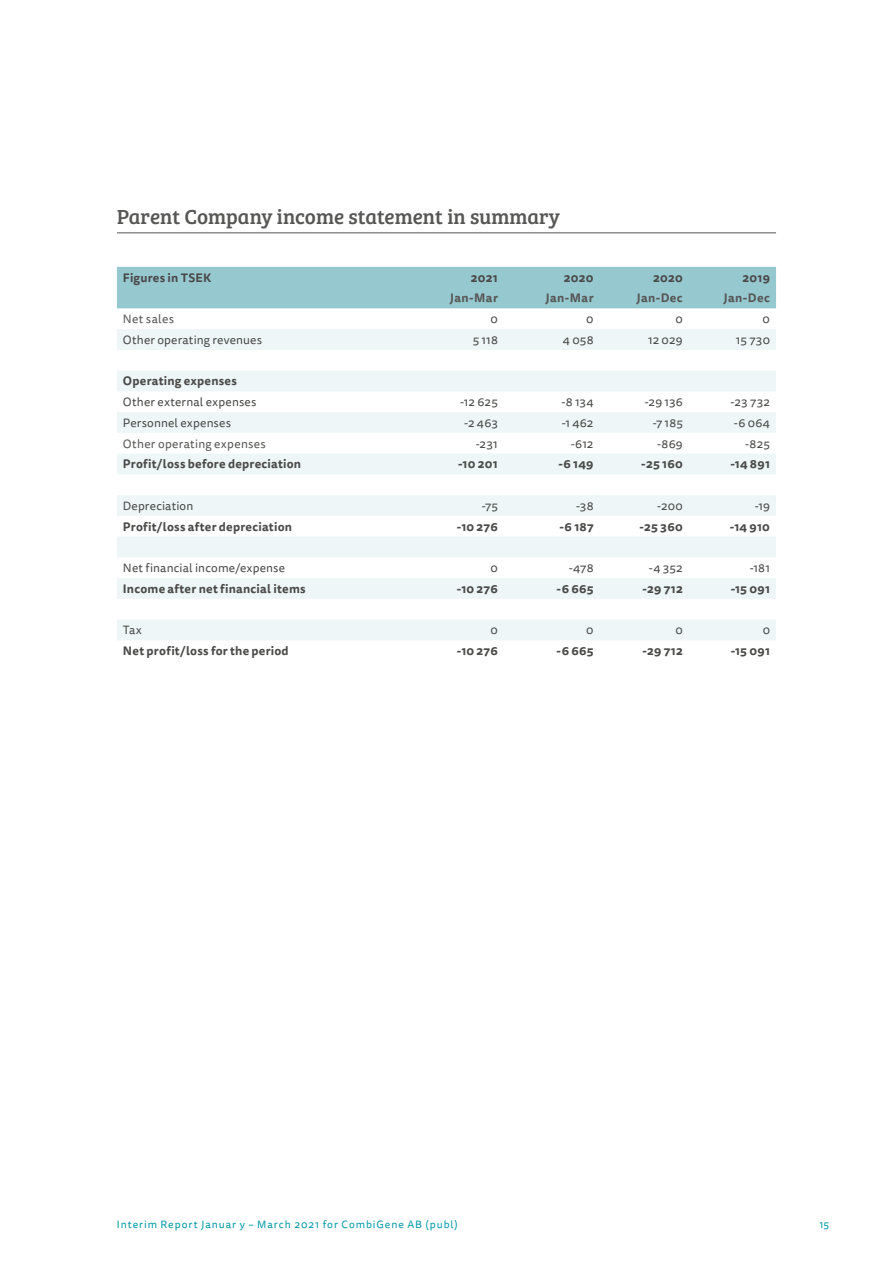
<style>
.page{position:relative;width:893px;height:1263px;background:#fff}
.page>*{position:absolute;margin:0;border:0;box-sizing:border-box;transform-origin:0 0}
.t1{font:21px "Bree Serif";color:#575756}
.t2{font:700 12px "Tisa Sans Pro";letter-spacing:.02em;color:#4a4a49}
.t3{font:12px "Tisa Sans Pro";letter-spacing:.015em;color:#4a4a49}
.t4{font:12px "Tisa Sans Pro";letter-spacing:.025em;color:#575756}
.t5{font:700 12px "Tisa Sans Pro";letter-spacing:.03em;color:#575756}
.t6{font:10.5px "Tisa Sans Pro";letter-spacing:.085em;color:#009aa5}
</style>
<div class="page">
<hr style="left:117px;top:233px;width:659px;height:1px;background:#575756">
<div style="left:117px;top:267px;width:659px;height:41px;background:#96c8cf"></div>
<svg style="left:117px;top:329px;width:659px;height:311px;fill:#eef6f7"></svg>
<h1 class="t1" style="left:117px;top:201px;width:445px">Parent Company income statement in summary</h1>
<p class="t2" style="left:123px;top:269px;width:90px">Figures in TSEK</p>
<p class="t2" style="left:471px;top:269px;width:29px">2021</p>
<p class="t2" style="left:564px;top:269px;width:31px">2020</p>
<p class="t2" style="left:653px;top:269px;width:31px">2020</p>
<p class="t2" style="left:742px;top:269px;width:29px">2019</p>
<p class="t5" style="left:450px;top:289px;width:49px">Jan-Mar</p>
<p class="t5" style="left:546px;top:289px;width:49px">Jan-Mar</p>
<p class="t5" style="left:636px;top:289px;width:48px">Jan-Dec</p>
<p class="t5" style="left:724px;top:289px;width:48px">Jan-Dec</p>
<p class="t4" style="left:123px;top:311px;width:53px">Net sales</p>
<p class="t3" style="left:490px;top:311px;width:9px">0</p>
<p class="t3" style="left:586px;top:311px;width:9px">0</p>
<p class="t3" style="left:675px;top:311px;width:9px">0</p>
<p class="t3" style="left:763px;top:311px;width:9px">0</p>
<p class="t3" style="left:123px;top:332px;width:141px">Other operating revenues</p>
<p class="t3" style="left:473px;top:332px;width:27px">5 118</p>
<p class="t3" style="left:563px;top:332px;width:32px">4 058</p>
<p class="t3" style="left:648px;top:332px;width:36px">12 029</p>
<p class="t3" style="left:736px;top:332px;width:36px">15 730</p>
<p class="t2" style="left:123px;top:372px;width:115px">Operating expenses</p>
<p class="t3" style="left:123px;top:394px;width:135px">Other external expenses</p>
<p class="t3" style="left:460px;top:394px;width:39px">-12 625</p>
<p class="t3" style="left:561px;top:394px;width:34px">-8 134</p>
<p class="t3" style="left:645px;top:394px;width:40px">-29 136</p>
<p class="t3" style="left:730px;top:394px;width:41px">-23 732</p>
<p class="t3" style="left:123px;top:415px;width:110px">Personnel expenses</p>
<p class="t3" style="left:464px;top:415px;width:35px">-2 463</p>
<p class="t3" style="left:562px;top:415px;width:33px">-1 462</p>
<p class="t3" style="left:653px;top:415px;width:32px">-7 185</p>
<p class="t3" style="left:734px;top:415px;width:38px">-6 064</p>
<p class="t4" style="left:123px;top:435px;width:144px">Other operating expenses</p>
<p class="t3" style="left:476px;top:435px;width:24px">-231</p>
<p class="t3" style="left:571px;top:435px;width:24px">-612</p>
<p class="t3" style="left:657px;top:435px;width:27px">-869</p>
<p class="t3" style="left:745px;top:435px;width:26px">-825</p>
<p class="t2" style="left:123px;top:455px;width:180px">Profit/loss before depreciation</p>
<p class="t2" style="left:458px;top:455px;width:41px">-10 201</p>
<p class="t2" style="left:558px;top:455px;width:37px">-6 149</p>
<p class="t2" style="left:641px;top:455px;width:43px">-25 160</p>
<p class="t2" style="left:730px;top:455px;width:41px">-14 891</p>
<p class="t3" style="left:123px;top:498px;width:72px">Depreciation</p>
<p class="t3" style="left:482px;top:498px;width:18px">-75</p>
<p class="t3" style="left:576px;top:498px;width:19px">-38</p>
<p class="t3" style="left:657px;top:498px;width:27px">-200</p>
<p class="t3" style="left:755px;top:498px;width:17px">-19</p>
<p class="t2" style="left:123px;top:517px;width:171px">Profit/loss after depreciation</p>
<p class="t2" style="left:457px;top:517px;width:43px">-10 276</p>
<p class="t2" style="left:559px;top:517px;width:36px">-6 187</p>
<p class="t2" style="left:639px;top:517px;width:45px">-25 360</p>
<p class="t2" style="left:730px;top:517px;width:42px">-14 910</p>
<p class="t3" style="left:123px;top:560px;width:164px">Net financial income/expense</p>
<p class="t3" style="left:490px;top:560px;width:9px">0</p>
<p class="t3" style="left:569px;top:560px;width:26px">-478</p>
<p class="t3" style="left:649px;top:560px;width:35px">-4 352</p>
<p class="t3" style="left:750px;top:560px;width:22px">-181</p>
<p class="t2" style="left:123px;top:580px;width:184px">Income after net financial items</p>
<p class="t2" style="left:457px;top:580px;width:43px">-10 276</p>
<p class="t2" style="left:557px;top:580px;width:38px">-6 665</p>
<p class="t2" style="left:642px;top:580px;width:42px">-29 712</p>
<p class="t2" style="left:731px;top:580px;width:41px">-15 091</p>
<p class="t3" style="left:123px;top:622px;width:21px">Tax</p>
<p class="t3" style="left:490px;top:622px;width:9px">0</p>
<p class="t3" style="left:586px;top:622px;width:9px">0</p>
<p class="t3" style="left:675px;top:622px;width:9px">0</p>
<p class="t3" style="left:763px;top:622px;width:9px">0</p>
<p class="t2" style="left:123px;top:642px;width:167px">Net profit/loss for the period</p>
<p class="t2" style="left:457px;top:642px;width:43px">-10 276</p>
<p class="t2" style="left:557px;top:642px;width:38px">-6 665</p>
<p class="t2" style="left:642px;top:642px;width:42px">-29 712</p>
<p class="t2" style="left:731px;top:642px;width:41px">-15 091</p>
<p class="t6" style="left:117px;top:1217px;width:342px">Interim Report Januar y – March 2021 for CombiGene AB (publ)</p>
<p class="t6" style="left:819px;top:1217px;width:11px">15</p>
</div>
